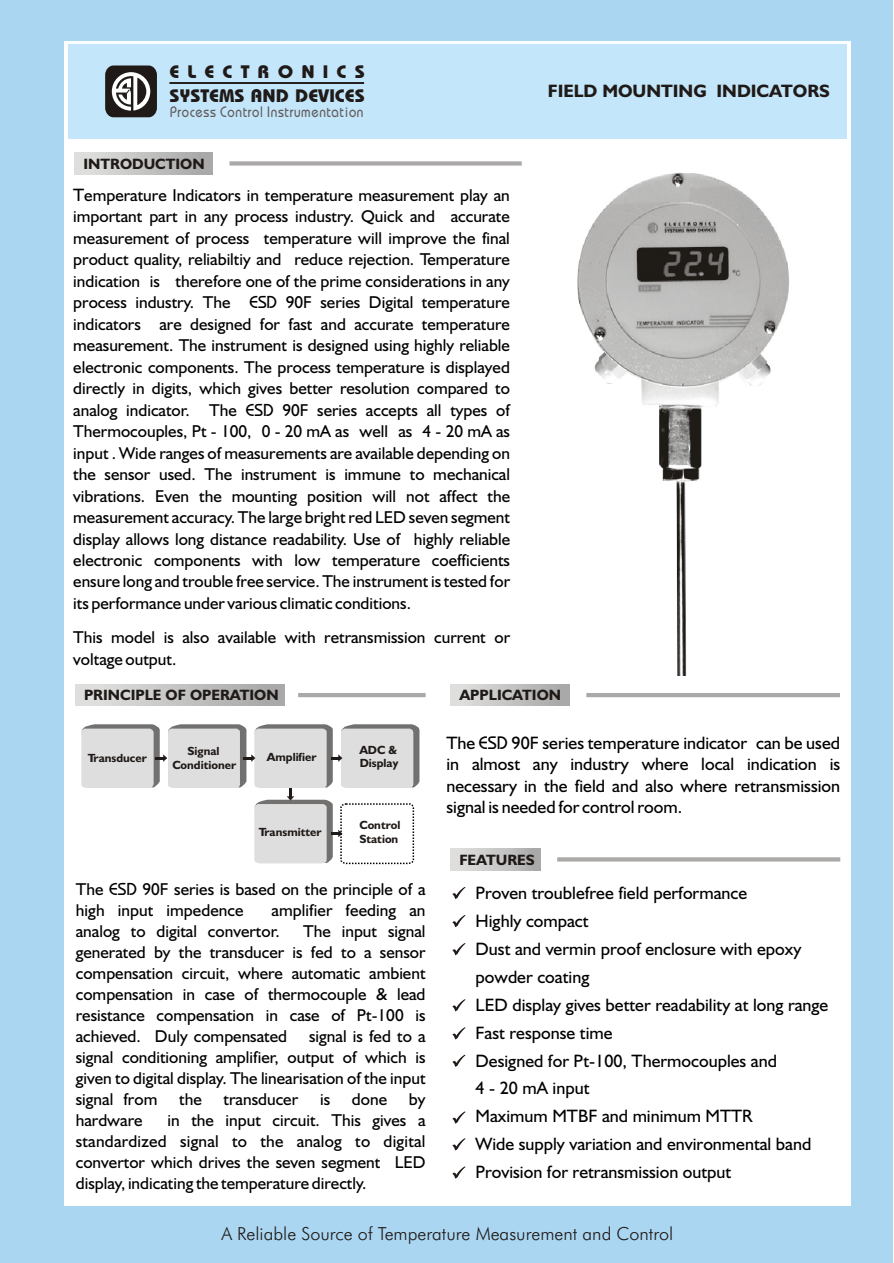
<style>
.page{position:relative;width:894px;height:1263px;background:#fff}
.page>*{position:absolute;margin:0;border:0;box-sizing:border-box;transform-origin:0 0}
.t1{font:18px/27.9px "Humanst 521 BT";color:#000;text-align:justify}
.t2{font:18px "Futura Lt BT";color:#1f1a17}
.t3{font:700 18px/23.7px "Bahamas";color:#1f1a17;scale:1.1 1}
.t4{font:700 18px "Humanst 521 BT";color:#1f1a17}
.t5{font:17.25px/21.5px "Humanst 521 BT";color:#000;text-align:justify}
.t6{font:700 15px "Humanst 521 BT";color:#1f1a17}
.t7{font:15px "Bahamas";letter-spacing:.055em;color:#615c5c;scale:.86 1}
.t8{font:700 11.85px/13.4px "Humanst 521 BT";color:#1f1a17}
.s1{font-size:18px}
.s2{font-family:"Bahamas"}
</style>
<div class="page">
<div style="left:0;top:0;width:893px;height:1263px;background:#abd6f2"></div>
<div style="left:64px;top:41px;width:787px;height:1165px;background:#fff"></div>
<div style="left:75px;top:684px;width:210px;height:22px;background:linear-gradient(to right,#e3e3e2,#a6a5a5)"></div>
<hr style="left:298px;top:693px;width:128px;height:4px;background:#aba8a8">
<div style="left:450px;top:684px;width:119px;height:22px;background:linear-gradient(to right,#e3e3e2,#a6a5a5)"></div>
<hr style="left:586px;top:693px;width:254px;height:4px;background:#aba8a8">
<div style="left:450px;top:849px;width:91px;height:21px;background:linear-gradient(to right,#e5e5e4,#abaaaa)"></div>
<div style="left:557px;top:857px;width:283px;height:5px;background:#aba8a8"></div>
<svg style="left:452px;top:887px;width:14px;height:12px"></svg>
<svg style="left:452px;top:915px;width:14px;height:12px"></svg>
<svg style="left:452px;top:943px;width:14px;height:12px"></svg>
<svg style="left:452px;top:999px;width:14px;height:12px"></svg>
<svg style="left:452px;top:1027px;width:14px;height:12px"></svg>
<svg style="left:452px;top:1055px;width:14px;height:12px"></svg>
<svg style="left:452px;top:1112px;width:14px;height:12px"></svg>
<svg style="left:452px;top:1138px;width:14px;height:12px"></svg>
<div style="left:68px;top:44px;width:779px;height:94px;background:#c4e6fa"></div>
<hr style="left:169px;top:82px;width:195px;height:2px;background:#1f1a17">
<div style="left:105px;top:65px;width:52px;height:52px;background:#1f1a17;border-radius:9px"></div>
<svg style="left:112px;top:72px;width:38px;height:39px"></svg>
<div style="left:75px;top:153px;width:137px;height:21px;background:linear-gradient(to right,#e3e3e2,#a6a5a5)"></div>
<div style="left:229px;top:161px;width:293px;height:5px;background:#aba8a8"></div>
<img style="left:577px;top:173px;width:212px;height:502px">
<svg style="left:452px;top:1166px;width:14px;height:13px"></svg>
<svg style="left:81px;top:724px;width:338px;height:141px"></svg>
<p class="t3" style="left:169px;top:62px;width:179px">ELECTRONICS<br>SYSTEMS AND DEVICES</p>
<p class="t7" style="left:170px;top:103px;width:226px">Process Control Instrumentation</p>
<p class="t6" style="left:83px;top:157px;width:123px">INTRODUCTION</p>
<p class="t4" style="left:548px;top:84px;width:284px">FIELD MOUNTING INDICATORS</p>
<p class="t5" style="left:73px;top:186px;width:438px"><span class="s1">T</span>emperature Indicators in temperature measurement play an important part in any process industry. Quick and accurate measurement of process temperature will improve the final product quality, reliabiltiy and reduce rejection. Temperature indication is therefore one of the prime considerations in any process industry. The <span class="s2">ESD</span> 90F series Digital temperature indicators are designed for fast and accurate temperature measurement. The instrument is designed using highly reliable electronic components. The process temperature is displayed directly in digits, which gives better resolution compared to analog indicator. The <span class="s2">ESD</span> 90F series accepts all types of Thermocouples, Pt - 100, 0 - 20 mA as well as 4 - 20 mA as input . Wide ranges of measurements are available depending on the sensor used. The instrument is immune to mechanical vibrations. Even the mounting position will not affect the measurement accuracy. The large bright red LED seven segment display allows long distance readability. Use of highly reliable electronic components with low temperature coefficients ensure long and trouble free service. The instrument is tested for its performance under various climatic conditions.</p>
<p class="t5" style="left:73px;top:628px;width:438px">This model is also available with retransmission current or voltage output.</p>
<p class="t6" style="left:84px;top:689px;width:196px">PRINCIPLE OF OPERATION</p>
<p class="t6" style="left:459px;top:689px;width:103px">APPLICATION</p>
<p class="t8" style="left:88px;top:753px;width:61px">Transducer</p>
<p class="t8" style="left:172px;top:745px;width:65px;text-align:center">Signal<br>Conditioner</p>
<p class="t8" style="left:267px;top:751px;width:51px">Amplifier</p>
<p class="t8" style="left:359px;top:744px;width:40px">ADC &amp;<br>Display</p>
<p class="t8" style="left:259px;top:827px;width:64px">Transmitter</p>
<p class="t8" style="left:359px;top:819px;width:43px;line-height:14.2px">Control<br>Station</p>
<p class="t5" style="left:76px;top:880px;width:351px;line-height:21px">The <span class="s2">ESD</span> 90F series is based on the principle of a high input impedence</p>
<p class="t5" style="left:76px;top:901px;width:351px;line-height:21px;text-indent:196px">amplifier feeding an analog to digital convertor.</p>
<p class="t5" style="left:76px;top:922px;width:351px;line-height:21px;text-indent:227px">The input signal generated by the transducer is fed to a sensor compensation circuit, where automatic ambient compensation in case of thermocouple &amp; lead resistance compensation in case of Pt-100 is achieved. Duly compensated</p>
<p class="t5" style="left:76px;top:1027px;width:351px;line-height:21px;text-indent:233px">signal is fed to a signal conditioning amplifier, output of which is given to digital display. The linearisation of the input signal from</p>
<p class="t5" style="left:179px;top:1090px;width:24px">the</p>
<p class="t5" style="left:224px;top:1090px;width:76px">transducer</p>
<p class="t5" style="left:320px;top:1090px;width:12px">is</p>
<p class="t5" style="left:352px;top:1090px;width:37px">done</p>
<p class="t5" style="left:409px;top:1090px;width:18px">by</p>
<p class="t5" style="left:76px;top:1111px;width:351px;line-height:21px;text-indent:92px">in the input circuit. This gives a standardized signal to the analog to digital convertor which drives the seven segment LED display, indicating the temperature directly.</p>
<p class="t5" style="left:76px;top:1111px;width:68px">hardware</p>
<p class="t1" style="left:446px;top:734px;width:395px;line-height:21.5px">The <span class="s2">ESD</span> 90F series temperature indicator can be used in almost any industry where local indication is necessary in the field and also where retransmission signal is needed for control room.</p>
<p class="t6" style="left:459px;top:853px;width:77px">FEATURES</p>
<p class="t1" style="left:476px;top:880px;width:354px;text-align:left">Proven troublefree field performance<br>Highly compact<br>Dust and vermin proof enclosure with epoxy powder coating<br>LED display gives better readability at long range<br>Fast response time<br>Designed for Pt-100, Thermocouples and<br>4 - 20 mA input<br>Maximum MTBF and minimum MTTR<br>Wide supply variation and environmental band<br>Provision for retransmission output</p>
<p class="t2" style="left:221px;top:1226px;width:453px">A Reliable Source of Temperature Measurement and Control</p>
</div>
